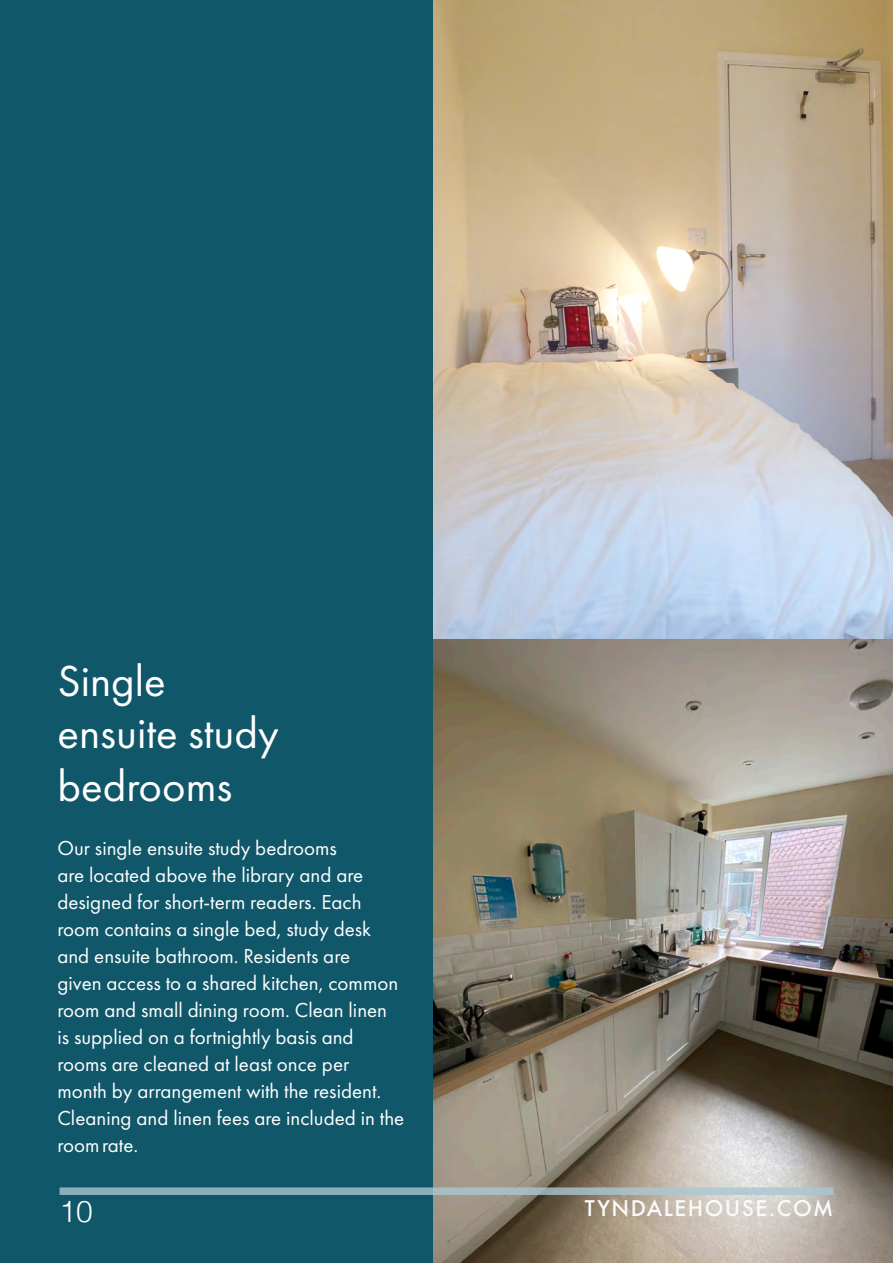
<style>
.page{position:relative;width:893px;height:1263px;background:#fff}
.page>*{position:absolute;margin:0;border:0;box-sizing:border-box;transform-origin:0 0}
.H1__Lato_Bold_34pt_B{font:45px "Futura PT";color:#fff}
.t1{font:300 30px "Helvetica";color:#fff}
.Lato_Light_14pt_Blac{font:21px/27px "Futura PT";color:#fff}
.t2{font:500 21px "Futura";letter-spacing:.07em;color:#fbfbfb}
</style>
<div class="page">
<div style="left:0;top:0;width:434px;height:1263px;background:#0f5769"></div>
<img style="left:434px;top:0;width:459px;height:639px">
<img style="left:434px;top:639px;width:459px;height:624px">
<svg style="left:60px;top:1187px;width:773px;height:8px;background:#97b4bc"></svg>
<p class="H1__Lato_Bold_34pt_B" style="left:57px;top:654px;width:110px">Single</p>
<p class="H1__Lato_Bold_34pt_B" style="left:57px;top:706px;width:223px">ensuite study</p>
<p class="H1__Lato_Bold_34pt_B" style="left:57px;top:759px;width:177px">bedrooms</p>
<p class="Lato_Light_14pt_Blac" style="left:57px;top:834px;width:348px">Our single ensuite study bedrooms<br>are located above the library and are designed for short-term readers. Each room contains a single bed, study desk and ensuite bathroom. Residents are<br>given access to a shared kitchen, common room and small dining room. Clean linen<br>is supplied on a fortnightly basis and rooms are cleaned at least once per month by arrangement with the resident.<br>Cleaning and linen fees are included in the roomrate.</p>
<h2 class="t1" style="left:60px;top:1186px;width:35px">10</h2>
<p class="t2" style="left:585px;top:1194px;width:250px">TYNDALEHOUSE.COM</p>
</div>
